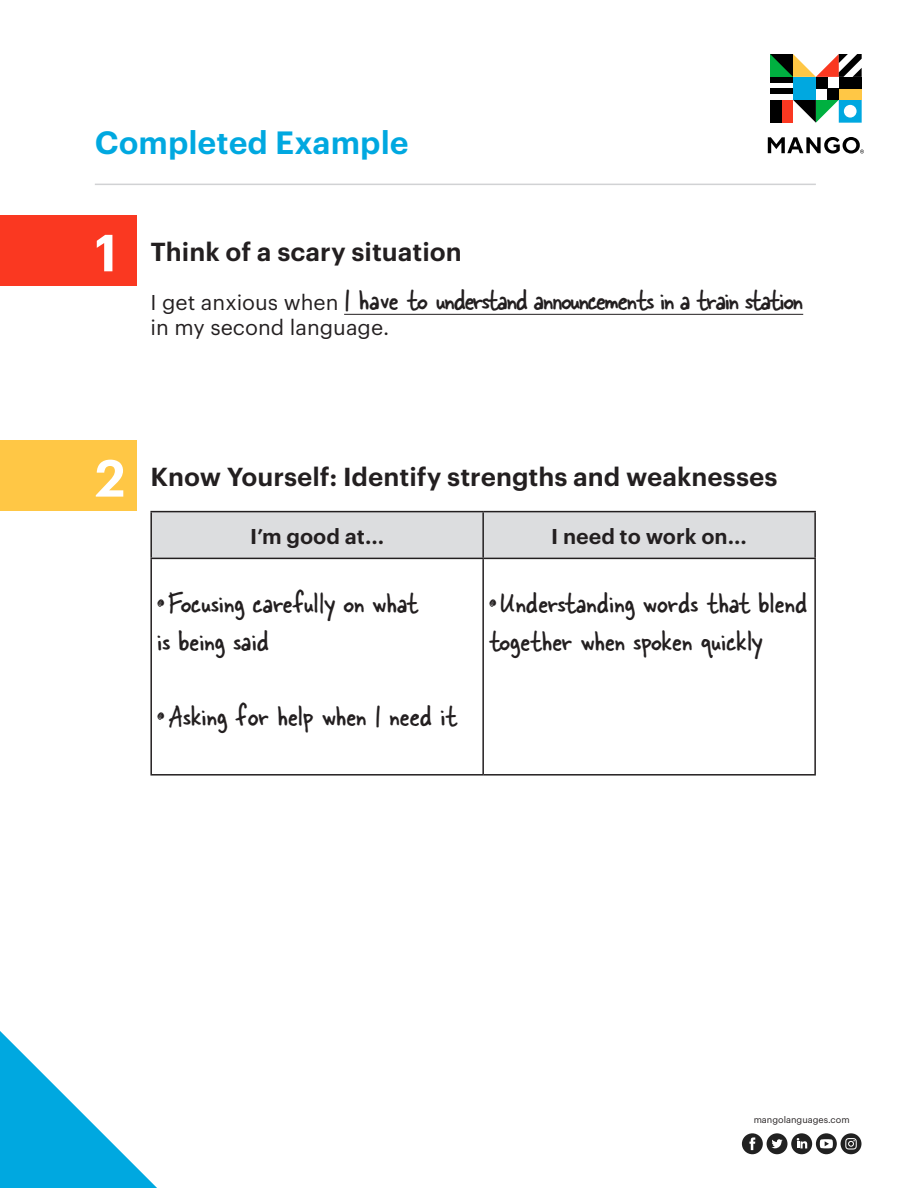
<style>
.page{position:relative;width:918px;height:1188px;background:#fff}
.page>*{position:absolute;margin:0;border:0;box-sizing:border-box;transform-origin:0 0}
.t1{font:600 51px "Graphik LCG";color:#fff}
.t2{font:31.5px/37.8px "Skippy Sharp";color:#231f20}
.t3{font:31.5px "Skippy Sharp";letter-spacing:-.04em;color:#231f20}
.t4{font:600 31.5px "Graphik LCG";color:#00a8e0}
.t5{font:600 25.5px "Graphik LCG";color:#231f20}
.t6{font:600 21px "Graphik LCG";color:#231f20}
.t7{font:21px "Graphik LCG";color:#231f20}
.t8{font:9px "Graphik LCG";color:#231f20}
.s1{font-family:"Graphik LCG";font-size:21px}
</style>
<div class="page">
<div style="left:0;top:215px;width:136px;height:71px;background:#fa3821"></div>
<svg style="left:768px;top:137px;width:96px;height:17px"></svg>
<div style="left:793px;top:77px;width:23px;height:23px;background:#00a8e0"></div>
<div style="left:827px;top:88px;width:12px;height:12px;background:#000"></div>
<div style="left:770px;top:77px;width:23px;height:6px;background:#000"></div>
<div style="left:770px;top:88px;width:23px;height:6px;background:#000"></div>
<svg style="left:793px;top:100px;width:69px;height:23px"></svg>
<div style="left:816px;top:77px;width:11px;height:11px;background:#000"></div>
<div style="left:770px;top:100px;width:23px;height:23px;background:#fa3821"></div>
<div style="left:770px;top:100px;width:12px;height:23px;background:#000"></div>
<div style="left:839px;top:77px;width:23px;height:23px;background:#ffc745"></div>
<div style="left:839px;top:77px;width:23px;height:11px;background:#000"></div>
<svg style="left:770px;top:54px;width:92px;height:23px"></svg>
<svg style="left:816px;top:1133px;width:21px;height:21px"></svg>
<svg style="left:820px;top:1139px;width:13px;height:9px"></svg>
<div style="left:767px;top:1133px;width:20px;height:21px;background:#212121;border-radius:10px"></div>
<svg style="left:771px;top:1139px;width:12px;height:9px"></svg>
<div style="left:791px;top:1133px;width:21px;height:21px;background:#212121;border-radius:10px"></div>
<svg style="left:797px;top:1138px;width:10px;height:10px"></svg>
<div style="left:742px;top:1133px;width:21px;height:21px;background:#212121;border-radius:10px"></div>
<svg style="left:749px;top:1137px;width:6px;height:13px"></svg>
<div style="left:841px;top:1133px;width:20px;height:21px;background:#212121;border-radius:10px"></div>
<svg style="left:845px;top:1138px;width:12px;height:12px"></svg>
<svg style="left:0;top:1031px;width:157px;height:157px"></svg>
<hr style="left:344px;top:314px;width:459px;height:1px;background:#231f20">
<hr style="left:95px;top:184px;width:721px;height:1px;background:#d1d2d4">
<div style="left:0;top:440px;width:136px;height:71px;background:#ffc745"></div>
<div style="left:152px;top:512px;width:662px;height:46px;background:#dcdddf"></div>
<hr style="left:150px;top:511px;width:333px;height:1px;background:#231f20">
<hr style="left:150px;top:512px;width:2px;height:46px;background:#231f20">
<hr style="left:483px;top:511px;width:333px;height:1px;background:#231f20">
<hr style="left:482px;top:512px;width:2px;height:46px;background:#231f20">
<hr style="left:814px;top:512px;width:2px;height:46px;background:#231f20">
<hr style="left:150px;top:558px;width:333px;height:1px;background:#231f20">
<hr style="left:150px;top:559px;width:2px;height:215px;background:#231f20">
<hr style="left:483px;top:558px;width:333px;height:1px;background:#231f20">
<hr style="left:482px;top:559px;width:2px;height:215px;background:#231f20">
<hr style="left:814px;top:559px;width:2px;height:215px;background:#231f20">
<hr style="left:150px;top:774px;width:333px;height:2px;background:#231f20">
<hr style="left:483px;top:774px;width:333px;height:2px;background:#231f20">
<p class="t4" style="left:95px;top:118px;width:315px">Completed Example</p>
<p class="t1" style="left:95px;top:214px;width:24px">1</p>
<p class="t5" style="left:150px;top:232px;width:313px">Think of a scary situation</p>
<p class="t3" style="left:150px;top:281px;width:654px"><span class="s1">I get anxious when</span> I have to understand announcements in a train station</p>
<p class="t7" style="left:150px;top:312px;width:240px">in my second language.</p>
<p class="t1" style="left:95px;top:439px;width:32px">2</p>
<p class="t5" style="left:150px;top:457px;width:629px">Know Yourself: Identify strengths and weaknesses</p>
<p class="t6" style="left:250px;top:520px;width:136px">I’m good at...</p>
<p class="t6" style="left:551px;top:520px;width:197px">I need to work on...</p>
<p class="t2" style="left:157px;top:584px;width:263px"><sup>•</sup> Focusing carefully on what is being said</p>
<p class="t2" style="left:157px;top:697px;width:301px"><sup>•</sup> Asking for help when I need it</p>
<p class="t2" style="left:489px;top:584px;width:320px"><sup>•</sup> Understanding words that blend together when spoken quickly</p>
<p class="t8" style="left:754px;top:1113px;width:98px">mangolanguages.com</p>
</div>
